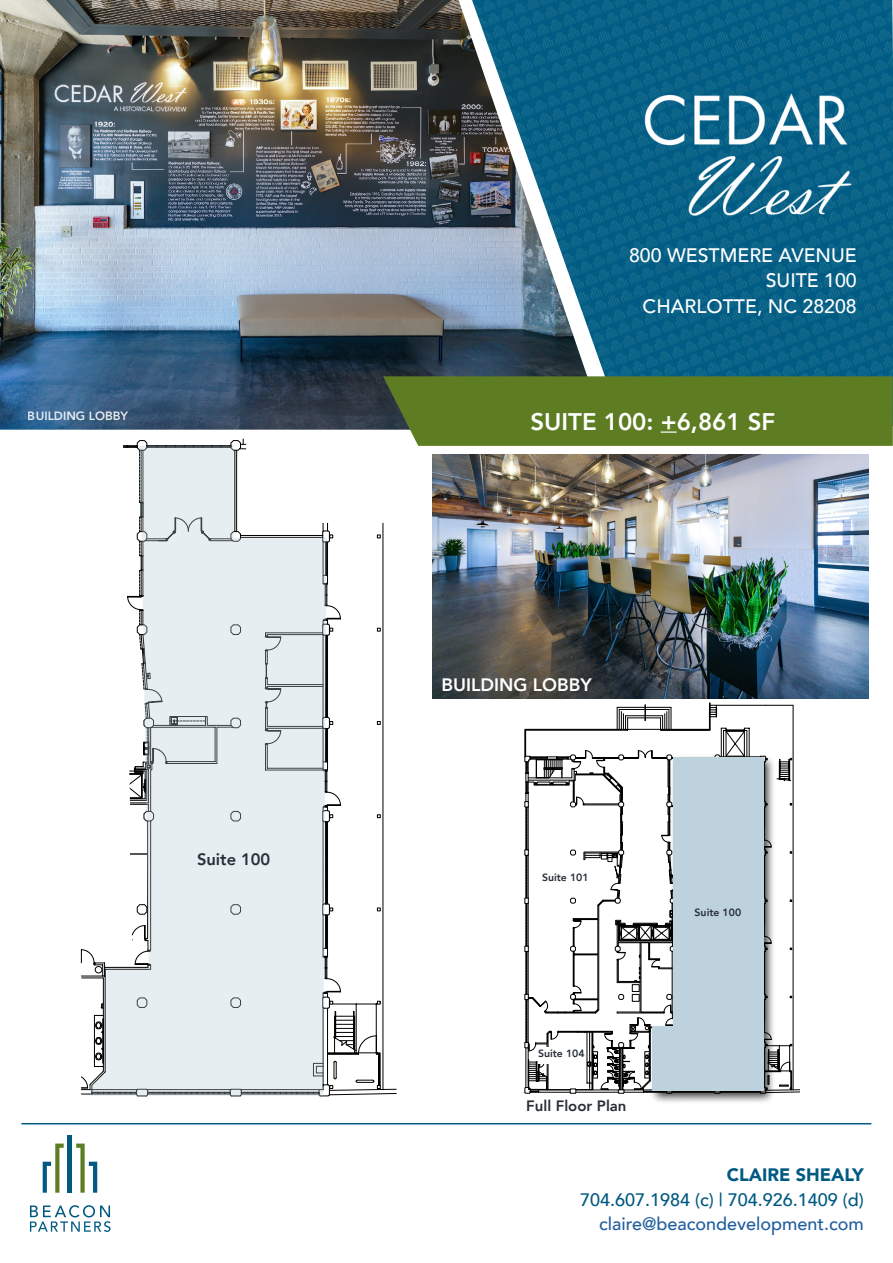
<style>
.page{position:relative;width:893px;height:1263px;background:#fff}
.page>*{position:absolute;margin:0;border:0;box-sizing:border-box;transform-origin:0 0}
.t1{font:800 24px "Avenir";color:#fff}
.t2{font:500 19.5px/25.5px "Avenir";color:#fff;text-align:right}
.t3{font:500 18px "Avenir";color:#005981}
.t4{font:500 18px "Avenir";color:#215e9e}
.t5{font:800 18px "Avenir";color:#fff}
.t6{font:900 18px "Avenir";color:#005981}
.t7{font:800 16.5px "Avenir";color:#272e38}
.t8{font:800 15px "Avenir";color:#272e38}
.t9{font:800 12px "Avenir";color:#fff}
.t10{font:800 10.5px "Avenir";color:#272e38}
</style>
<div class="page">
<img style="left:0;top:0;width:472px;height:430px">
<img style="left:472px;top:0;width:421px;height:376px">
<img style="left:624px;top:73px;width:227px;height:85px">
<img style="left:678px;top:140px;width:189px;height:88px">
<div style="left:649px;top:754px;width:127px;height:350px;background:#000;opacity:.75"></div>
<hr style="left:21px;top:1123px;width:850px;height:1px;background:#005981">
<hr style="left:68px;top:1135px;width:4px;height:58px;background:#005981">
<svg style="left:76px;top:1143px;width:21px;height:50px"></svg>
<svg style="left:43px;top:1143px;width:21px;height:50px"></svg>
<svg style="left:30px;top:1205px;width:81px;height:27px"></svg>
<img style="left:81px;top:376px;width:812px;height:721px">
<p class="t9" style="left:28px;top:406px;width:102px">BUILDING LOBBY</p>
<p class="t7" style="left:197px;top:846px;width:75px">Suite 100</p>
<p class="t2" style="left:629px;top:241px;width:229px">800 WESTMERE AVENUE<br>SUITE 100<br>CHARLOTTE, NC 28208</p>
<p class="t1" style="left:530px;top:403px;width:246px">SUITE 100: +6,861 SF</p>
<p class="t5" style="left:441px;top:671px;width:152px">BUILDING LOBBY</p>
<p class="t10" style="left:542px;top:869px;width:48px">Suite 101</p>
<p class="t10" style="left:538px;top:1045px;width:48px">Suite 104</p>
<p class="t8" style="left:526px;top:1094px;width:102px">Full Floor Plan</p>
<p class="t10" style="left:695px;top:904px;width:48px">Suite 100</p>
<p class="t6" style="left:727px;top:1159px;width:138px">CLAIRE SHEALY</p>
<p class="t3" style="left:580px;top:1184px;width:285px">704.607.1984 (c) | 704.926.1409 (d)</p>
<p class="t4" style="left:599px;top:1208px;width:266px">claire@beacondevelopment.com</p>
</div>
